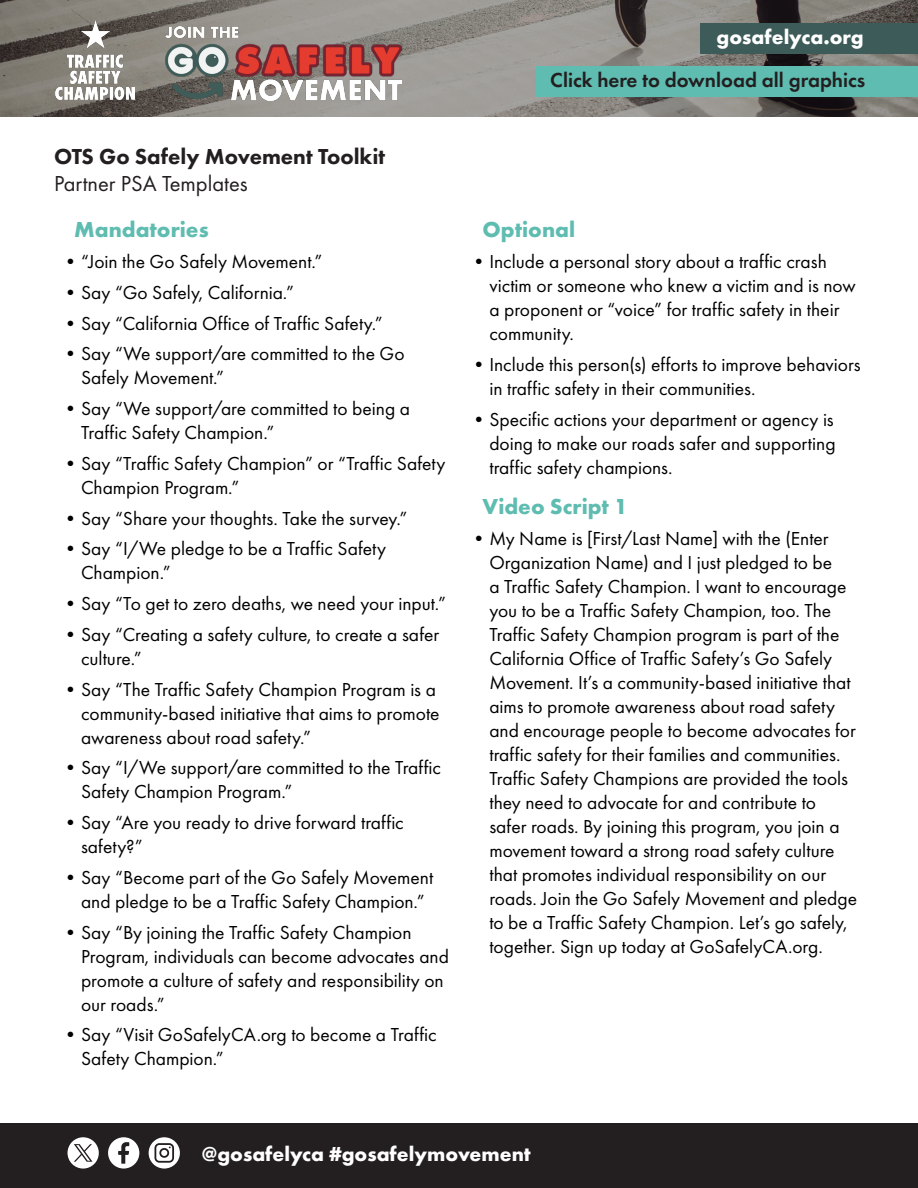
<style>
.page{position:relative;width:918px;height:1188px;background:#fff}
.page>*{position:absolute;margin:0;border:0;box-sizing:border-box;transform-origin:0 0}
.H3_2col{font:700 22.5px "Futura PT";color:#5fbcb0}
.t1{font:800 22.5px "Futura PT";color:#231f20}
.t2{font:22.5px "Futura PT";color:#231f20}
.t3{font:700 21px "Futura PT";color:#fff}
.t4{font:600 21px "Futura PT";color:#231f20}
.t5{font:19.5px/24px "Futura PT";color:#000}
</style>
<div class="page">
<div style="left:0;top:1123px;width:918px;height:65px;background:#231f20"></div>
<svg style="left:68px;top:1137px;width:31px;height:32px"></svg>
<svg style="left:149px;top:1137px;width:31px;height:32px"></svg>
<svg style="left:108px;top:1137px;width:31px;height:32px"></svg>
<svg style="left:0;top:0;width:918px;height:117px;background:#84817c"></svg>
<img style="left:165px;top:26px;width:236px;height:74px">
<div style="left:536px;top:66px;width:382px;height:30px;background:#5fbcb0"></div>
<div style="left:700px;top:23px;width:218px;height:31px;background:#3d5b58"></div>
<img style="left:55px;top:20px;width:80px;height:80px">
<h1 class="t1" style="left:54px;top:142px;width:333px">OTS Go Safely Movement Toolkit</h1>
<h2 class="t2" style="left:54px;top:170px;width:195px">Partner PSA Templates</h2>
<p class="H3_2col" style="left:74px;top:215px;width:136px">Mandatories</p>
<p class="t5" style="left:61px;top:249px;width:263px">•“Join the Go Safely Movement.”</p>
<p class="t5" style="left:61px;top:280px;width:235px">•Say “Go Safely, California.”</p>
<p class="t5" style="left:61px;top:311px;width:324px">•Say “California Office of Traffic Safety.”</p>
<p class="t5" style="left:81px;top:342px;width:325px;text-indent:-20px">•Say “We support/are committed to the Go<br>Safely Movement.”</p>
<p class="t5" style="left:81px;top:396px;width:331px;text-indent:-20px">•Say “We support/are committed to being a<br>Traffic Safety Champion.”</p>
<p class="t5" style="left:81px;top:451px;width:366px;text-indent:-20px">•Say “Traffic Safety Champion” or “Traffic Safety<br>Champion Program.”</p>
<p class="t5" style="left:61px;top:506px;width:348px">•Say “Share your thoughts. Take the survey.”</p>
<p class="t5" style="left:81px;top:537px;width:307px;text-indent:-20px">•Say “I/We pledge to be a Traffic Safety<br>Champion.”</p>
<p class="t5" style="left:61px;top:591px;width:387px">•Say “To get to zero deaths, we need your input.”</p>
<p class="t5" style="left:81px;top:622px;width:360px;text-indent:-20px">•Say “Creating a safety culture, to create a safer culture.”</p>
<p class="t5" style="left:81px;top:677px;width:360px;text-indent:-20px">•Say “The Traffic Safety Champion Program is a community-based initiative that aims to promote awareness about road safety.”</p>
<p class="t5" style="left:81px;top:756px;width:362px;text-indent:-20px">•Say “I/We support/are committed to the Traffic<br>Safety Champion Program.”</p>
<p class="t5" style="left:81px;top:810px;width:324px;text-indent:-20px">•Say “Are you ready to drive forward traffic safety?”</p>
<p class="t5" style="left:81px;top:865px;width:354px;text-indent:-20px">•Say “Become part of the Go Safely Movement and pledge to be a Traffic Safety Champion.”</p>
<p class="t5" style="left:81px;top:920px;width:369px;text-indent:-20px">•Say “By joining the Traffic Safety Champion Program, individuals can become advocates and promote a culture of safety and responsibility on our roads.”</p>
<p class="t5" style="left:81px;top:1023px;width:357px;text-indent:-20px">•Say “Visit GoSafelyCA.org to become a Traffic<br>Safety Champion.”</p>
<p class="t3" style="left:717px;top:24px;width:149px">gosafelyca.org</p>
<p class="t4" style="left:550px;top:67px;width:317px">Click here to download all graphics</p>
<p class="H3_2col" style="left:483px;top:215px;width:94px">Optional</p>
<p class="t5" style="left:489px;top:249px;width:368px;text-indent:-20px">•Include a personal story about a traffic crash victim or someone who knew a victim and is now a proponent or “voice” for traffic safety in their community.</p>
<p class="t5" style="left:489px;top:352px;width:373px;text-indent:-20px">•Include this person(s) efforts to improve behaviors in traffic safety in their communities.</p>
<p class="t5" style="left:489px;top:407px;width:348px;text-align:justify;text-indent:-20px">•Specific actions your department or agency is doing to make our roads safer and supporting traffic safety champions.</p>
<p class="H3_2col" style="left:483px;top:492px;width:147px">Video Script 1</p>
<p class="t5" style="left:489px;top:526px;width:369px;text-indent:-20px">•My Name is [First/Last Name] with the (Enter Organization Name) and I just pledged to be<br>a Traffic Safety Champion. I want to encourage you to be a Traffic Safety Champion, too. The Traffic Safety Champion program is part of the California Office of Traffic Safety’s Go Safely Movement. It’s a community-based initiative that aims to promote awareness about road safety and encourage people to become advocates for traffic safety for their families and communities.<br>Traffic Safety Champions are provided the tools they need to advocate for and contribute to safer roads. By joining this program, you join a movement toward a strong road safety culture that promotes individual responsibility on our roads. Join the Go Safely Movement and pledge to be a Traffic Safety Champion. Let’s go safely, together. Sign up today at GoSafelyCA.org.</p>
<p class="t3" style="left:202px;top:1140px;width:330px">@gosafelyca #gosafelymovement</p>
</div>
